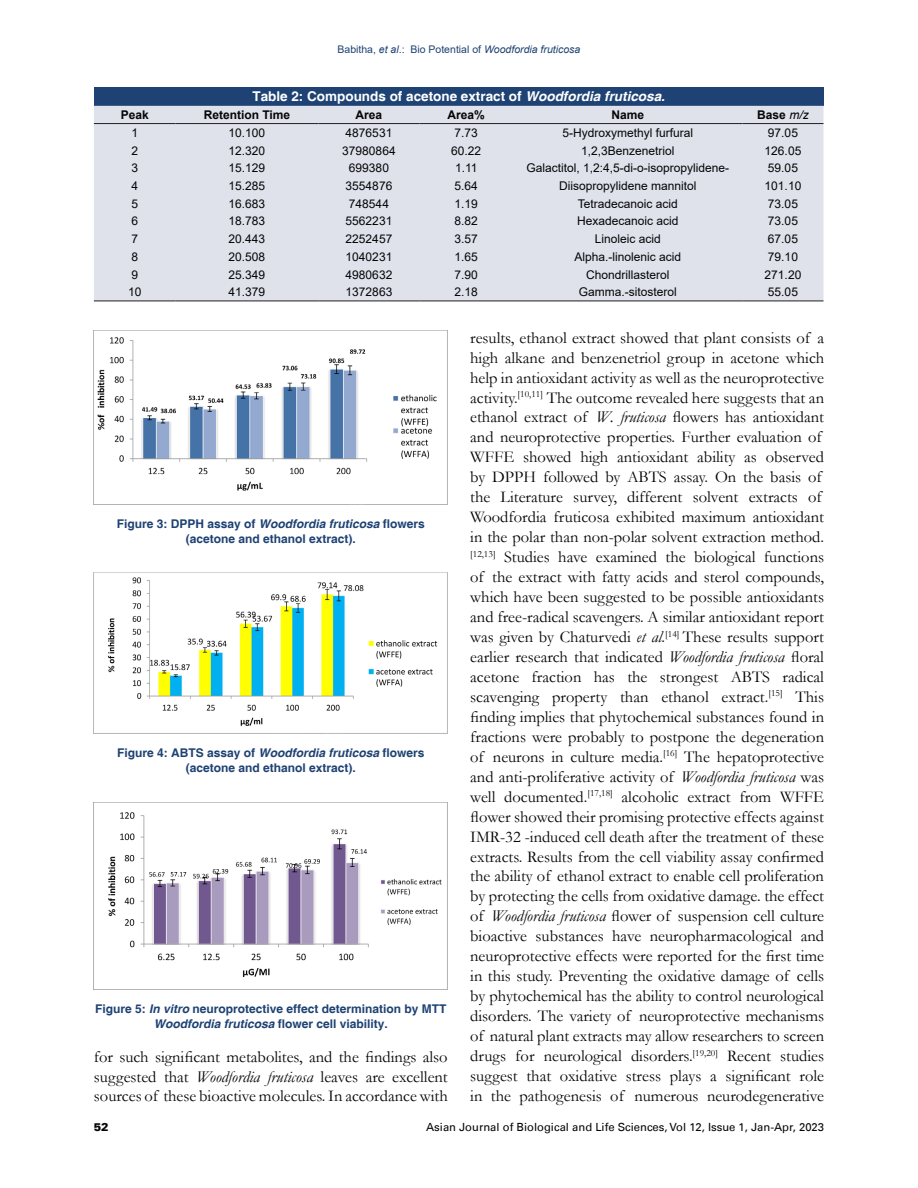
<style>
.page{position:relative;width:918px;height:1188px;background:#fff}
.page>*{position:absolute;margin:0;border:0;box-sizing:border-box;transform-origin:0 0}
.Body_Text{font:16.5px/20px "Garamond";color:#050406}
.Table_Caption{font:700 13.5px "Helvetica";color:#fff}
.Tb_Txt{font:12px "Arial";color:#050406}
.Fig_caption{font:700 12px/15px "Helvetica";color:#1e4273;text-align:center}
.TCH{font:700 12px "Arial";color:#050406}
.t1{font:11.25px "Univers LT";color:#050406}
.t2{font:900 11.25px "Univers LT";color:#050406}
.t3{font:10.5px "Arial";color:#1e4273}
.s1{font-style:italic}
.s2{font-weight:400;font-style:italic}
</style>
<div class="page">
<div style="left:94px;top:87px;width:730px;height:19px;background:#1e4273"></div>
<div style="left:94px;top:106px;width:730px;height:195px;background:#dfe2eb"></div>
<hr style="left:94px;top:123px;width:82px;height:1px;background:#231f20">
<hr style="left:176px;top:123px;width:142px;height:1px;background:#231f20">
<hr style="left:318px;top:123px;width:102px;height:1px;background:#231f20">
<hr style="left:420px;top:123px;width:93px;height:1px;background:#231f20">
<hr style="left:513px;top:123px;width:229px;height:1px;background:#231f20">
<hr style="left:742px;top:123px;width:82px;height:1px;background:#231f20">
<hr style="left:94px;top:301px;width:82px;height:1px;background:#231f20">
<hr style="left:176px;top:301px;width:142px;height:1px;background:#231f20">
<hr style="left:318px;top:301px;width:102px;height:1px;background:#231f20">
<hr style="left:420px;top:301px;width:93px;height:1px;background:#231f20">
<hr style="left:513px;top:301px;width:229px;height:1px;background:#231f20">
<hr style="left:742px;top:301px;width:82px;height:1px;background:#231f20">
<img style="left:94px;top:330px;width:354px;height:175px">
<img style="left:94px;top:572px;width:354px;height:161px">
<img style="left:94px;top:802px;width:354px;height:188px">
<p class="t3" style="left:338px;top:42px;width:244px">Babitha, <span class="s1">et al</span>.: Bio Potential of <span class="s1">Woodfordia fruticosa</span></p>
<p class="Table_Caption" style="left:252px;top:88px;width:414px">Table 2: Compounds of acetone extract of <span class="s1">Woodfordia fruticosa.</span></p>
<p class="TCH" style="left:121px;top:106px;width:30px">Peak</p>
<p class="TCH" style="left:204px;top:106px;width:88px">Retention Time</p>
<p class="TCH" style="left:356px;top:106px;width:28px">Area</p>
<p class="TCH" style="left:448px;top:106px;width:39px">Area%</p>
<p class="TCH" style="left:611px;top:106px;width:34px">Name</p>
<p class="TCH" style="left:757px;top:106px;width:53px">Base <span class="s2">m/z</span></p>
<p class="Tb_Txt" style="left:131px;top:124px;width:8px">1</p>
<p class="Tb_Txt" style="left:229px;top:124px;width:38px">10.100</p>
<p class="Tb_Txt" style="left:346px;top:124px;width:48px">4876531</p>
<p class="Tb_Txt" style="left:455px;top:124px;width:25px">7.73</p>
<p class="Tb_Txt" style="left:562px;top:124px;width:132px">5-Hydroxymethyl furfural</p>
<p class="Tb_Txt" style="left:768px;top:124px;width:32px">97.05</p>
<p class="Tb_Txt" style="left:131px;top:142px;width:8px">2</p>
<p class="Tb_Txt" style="left:229px;top:142px;width:38px">12.320</p>
<p class="Tb_Txt" style="left:342px;top:142px;width:55px">37980864</p>
<p class="Tb_Txt" style="left:451px;top:142px;width:32px">60.22</p>
<p class="Tb_Txt" style="left:581px;top:142px;width:95px">1,2,3Benzenetriol</p>
<p class="Tb_Txt" style="left:765px;top:142px;width:38px">126.05</p>
<p class="Tb_Txt" style="left:131px;top:160px;width:8px">3</p>
<p class="Tb_Txt" style="left:229px;top:160px;width:38px">15.129</p>
<p class="Tb_Txt" style="left:349px;top:160px;width:42px">699380</p>
<p class="Tb_Txt" style="left:455px;top:160px;width:24px">1.11</p>
<p class="Tb_Txt" style="left:526px;top:160px;width:204px">Galactitol, 1,2:4,5-di-o-isopropylidene-</p>
<p class="Tb_Txt" style="left:768px;top:160px;width:32px">59.05</p>
<p class="Tb_Txt" style="left:131px;top:178px;width:8px">4</p>
<p class="Tb_Txt" style="left:229px;top:178px;width:38px">15.285</p>
<p class="Tb_Txt" style="left:346px;top:178px;width:48px">3554876</p>
<p class="Tb_Txt" style="left:455px;top:178px;width:25px">5.64</p>
<p class="Tb_Txt" style="left:559px;top:178px;width:139px">Diisopropylidene mannitol</p>
<p class="Tb_Txt" style="left:765px;top:178px;width:38px">101.10</p>
<p class="Tb_Txt" style="left:131px;top:195px;width:8px">5</p>
<p class="Tb_Txt" style="left:229px;top:195px;width:38px">16.683</p>
<p class="Tb_Txt" style="left:349px;top:195px;width:42px">748544</p>
<p class="Tb_Txt" style="left:455px;top:195px;width:25px">1.19</p>
<p class="Tb_Txt" style="left:578px;top:195px;width:102px">Tetradecanoic acid</p>
<p class="Tb_Txt" style="left:768px;top:195px;width:32px">73.05</p>
<p class="Tb_Txt" style="left:131px;top:213px;width:8px">6</p>
<p class="Tb_Txt" style="left:229px;top:213px;width:38px">18.783</p>
<p class="Tb_Txt" style="left:346px;top:213px;width:48px">5562231</p>
<p class="Tb_Txt" style="left:455px;top:213px;width:25px">8.82</p>
<p class="Tb_Txt" style="left:577px;top:213px;width:103px">Hexadecanoic acid</p>
<p class="Tb_Txt" style="left:768px;top:213px;width:32px">73.05</p>
<p class="Tb_Txt" style="left:131px;top:231px;width:8px">7</p>
<p class="Tb_Txt" style="left:229px;top:231px;width:38px">20.443</p>
<p class="Tb_Txt" style="left:346px;top:231px;width:48px">2252457</p>
<p class="Tb_Txt" style="left:455px;top:231px;width:25px">3.57</p>
<p class="Tb_Txt" style="left:595px;top:231px;width:68px">Linoleic acid</p>
<p class="Tb_Txt" style="left:768px;top:231px;width:32px">67.05</p>
<p class="Tb_Txt" style="left:131px;top:248px;width:8px">8</p>
<p class="Tb_Txt" style="left:229px;top:248px;width:38px">20.508</p>
<p class="Tb_Txt" style="left:346px;top:248px;width:48px">1040231</p>
<p class="Tb_Txt" style="left:455px;top:248px;width:25px">1.65</p>
<p class="Tb_Txt" style="left:574px;top:248px;width:108px">Alpha.-linolenic acid</p>
<p class="Tb_Txt" style="left:768px;top:248px;width:32px">79.10</p>
<p class="Tb_Txt" style="left:131px;top:266px;width:8px">9</p>
<p class="Tb_Txt" style="left:229px;top:266px;width:38px">25.349</p>
<p class="Tb_Txt" style="left:346px;top:266px;width:48px">4980632</p>
<p class="Tb_Txt" style="left:455px;top:266px;width:25px">7.90</p>
<p class="Tb_Txt" style="left:586px;top:266px;width:85px">Chondrillasterol</p>
<p class="Tb_Txt" style="left:765px;top:266px;width:38px">271.20</p>
<p class="Tb_Txt" style="left:128px;top:284px;width:15px">10</p>
<p class="Tb_Txt" style="left:229px;top:284px;width:38px">41.379</p>
<p class="Tb_Txt" style="left:346px;top:284px;width:48px">1372863</p>
<p class="Tb_Txt" style="left:455px;top:284px;width:25px">2.18</p>
<p class="Tb_Txt" style="left:579px;top:284px;width:100px">Gamma.-sitosterol</p>
<p class="Tb_Txt" style="left:768px;top:284px;width:32px">55.05</p>
<p class="Fig_caption" style="left:117px;top:517px;width:310px">Figure 3: DPPH assay of <span class="s1">Woodfordia fruticosa</span> flowers (acetone and ethanol extract).</p>
<p class="Fig_caption" style="left:117px;top:746px;width:309px">Figure 4: ABTS assay of <span class="s1">Woodfordia fruticosa</span> flowers (acetone and ethanol extract).</p>
<p class="Fig_caption" style="left:95px;top:1002px;width:353px">Figure 5: <span class="s1">In vitro</span> neuroprotective effect determination by MTT<br><span class="s1">Woodfordia fruticosa</span> flower cell viability.</p>
<p class="Body_Text" style="left:94px;top:1047px;width:355px;line-height:19.5px;text-align:justify">for such significant metabolites, and the findings also suggested that <span class="s1">Woodfordia fruticosa</span> leaves are excellent sources of these bioactive molecules. In accordance with</p>
<p class="Body_Text" style="left:470px;top:327px;width:355px">results, ethanol extract showed that plant consists of a high alkane and benzenetriol group in acetone which help in antioxidant activity as well as the neuroprotective activity.<sup>[10,11]</sup> The outcome revealed here suggests that an ethanol extract of <span class="s1">W. fruticosa</span> flowers has antioxidant and neuroprotective properties. Further evaluation of WFFE showed high antioxidant ability as observed by DPPH followed by ABTS assay. On the basis of the Literature survey, different solvent extracts of Woodfordia fruticosa exhibited maximum antioxidant in the polar than non-polar solvent extraction method. <sup>[12,13]</sup> Studies have examined the biological functions of the extract with fatty acids and sterol compounds, which have been suggested to be possible antioxidants and free-radical scavengers. A similar antioxidant report was given by Chaturvedi <span class="s1">et al</span>.<sup>[14]</sup> These results support earlier research that indicated <span class="s1">Woodfordia fruticosa</span> floral acetone fraction has the strongest ABTS radical scavenging property than ethanol extract.<sup>[15]</sup> This finding implies that phytochemical substances found in fractions were probably to postpone the degeneration of neurons in culture media.<sup>[16]</sup> The hepatoprotective and anti-proliferative activity of <span class="s1">Woodfordia fruticosa</span> was well documented.<sup>[17,18]</sup> alcoholic extract from WFFE flower showed their promising protective effects against IMR-32 -induced cell death after the treatment of these extracts. Results from the cell viability assay confirmed the ability of ethanol extract to enable cell proliferation by protecting the cells from oxidative damage. the effect of <span class="s1">Woodfordia fruticosa</span> flower of suspension cell culture bioactive substances have neuropharmacological and neuroprotective effects were reported for the first time in this study. Preventing the oxidative damage of cells by phytochemical has the ability to control neurological disorders. The variety of neuroprotective mechanisms of natural plant extracts may allow researchers to screen drugs for neurological disorders.<sup>[19,20]</sup> Recent studies suggest that oxidative stress plays a significant role in the pathogenesis of numerous neurodegenerative</p>
<p class="t2" style="left:94px;top:1120px;width:17px">52</p>
<p class="t1" style="left:426px;top:1120px;width:399px">Asian Journal of Biological and Life Sciences, Vol 12, Issue 1, Jan-Apr, 2023</p>
</div>
